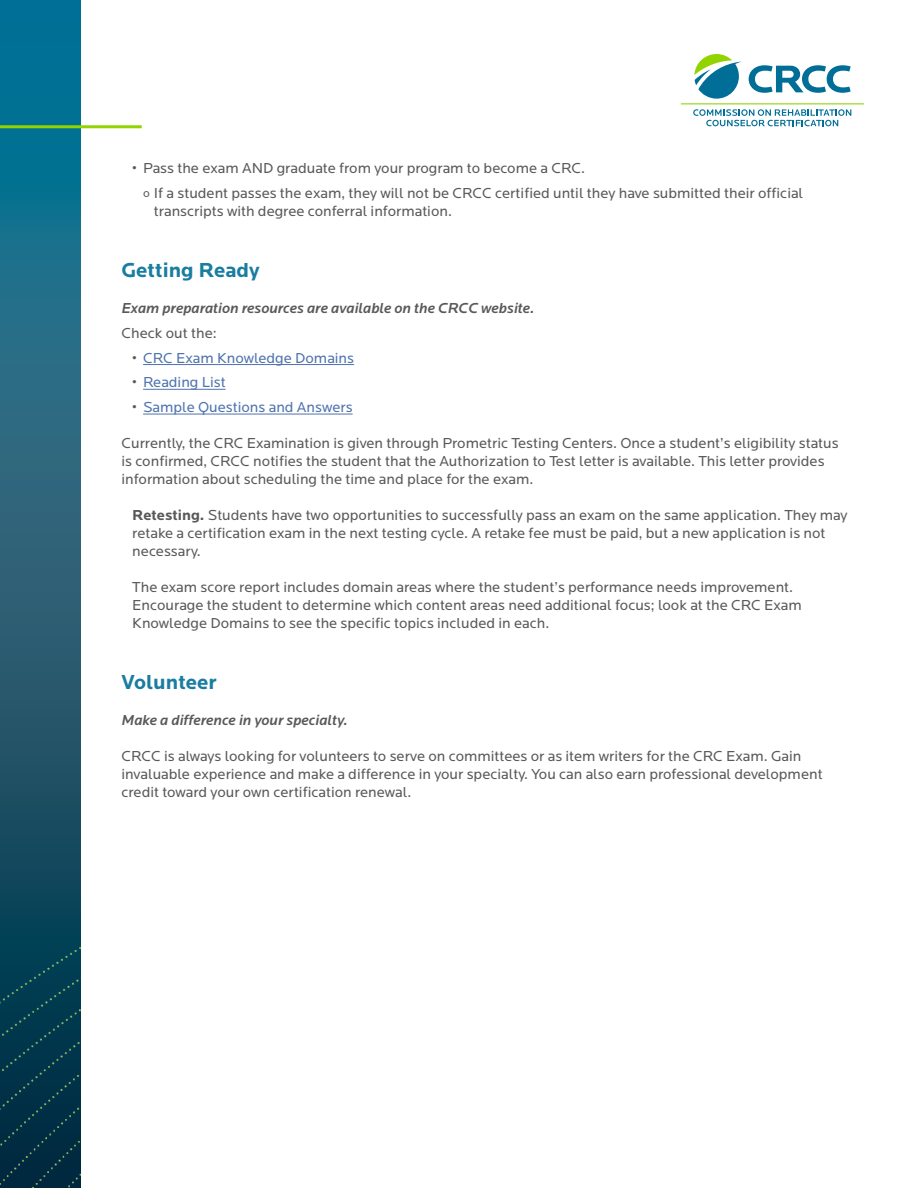
<style>
.page{position:relative;width:918px;height:1188px;background:#fff}
.page>*{position:absolute;margin:0;border:0;box-sizing:border-box;transform-origin:0 0}
.t1{font:700 21px "Locator";color:#1a7da0}
.t2{font:15px/18px "Locator";color:#58595b}
.t3{font:italic 500 15px "Locator";color:#58595b}
.t4{font:15px "Locator";color:#4f73ad}
.s1{font-size:12px}
.s2{color:#58595b}
.s3{font-weight:700}
</style>
<div class="page">
<svg style="left:0;top:0;width:81px;height:667px;background:#1c6a85"></svg>
<img style="left:0;top:667px;width:81px;height:521px">
<hr style="left:0;top:125px;width:142px;height:3px;background:#91d400">
<svg style="left:694px;top:54px;width:47px;height:45px"></svg>
<svg style="left:749px;top:65px;width:102px;height:28px"></svg>
<svg style="left:693px;top:109px;width:158px;height:17px"></svg>
<hr style="left:681px;top:103px;width:183px;height:1px;background:#91d400">
<hr style="left:143px;top:364px;width:211px;height:1px;background:#4f73ad">
<hr style="left:143px;top:389px;width:83px;height:1px;background:#4f73ad">
<hr style="left:143px;top:414px;width:210px;height:1px;background:#4f73ad">
<p class="t2" style="left:143px;top:156px;width:662px;line-height:24.8px;text-indent:-11px">• Pass the exam AND graduate from your program to become a CRC.<br><span class="s1">o</span> If a student passes the exam, they will not be CRCC certified until they have submitted their official</p>
<p class="t2" style="left:154px;top:202px;width:300px">transcripts with degree conferral information.</p>
<h1 class="t1" style="left:122px;top:258px;width:140px">Getting Ready</h1>
<p class="t3" style="left:122px;top:300px;width:414px">Exam preparation resources are available on the CRCC website.</p>
<p class="t2" style="left:122px;top:324px;width:97px">Check out the:</p>
<p class="t4" style="left:132px;top:349px;width:223px"><span class="s2">•</span> CRC Exam Knowledge Domains</p>
<p class="t4" style="left:132px;top:374px;width:95px"><span class="s2">•</span> Reading List</p>
<p class="t4" style="left:132px;top:399px;width:222px"><span class="s2">•</span> Sample Questions and Answers</p>
<p class="t2" style="left:122px;top:434px;width:719px">Currently, the CRC Examination is given through Prometric Testing Centers. Once a student’s eligibility status is confirmed, CRCC notifies the student that the Authorization to Test letter is available. This letter provides information about scheduling the time and place for the exam.</p>
<p class="t2" style="left:132px;top:506px;width:717px"><span class="s3">Retesting.</span> Students have two opportunities to successfully pass an exam on the same application. They may retake a certification exam in the next testing cycle. A retake fee must be paid, but a new application is not necessary.</p>
<p class="t2" style="left:132px;top:578px;width:671px">The exam score report includes domain areas where the student’s performance needs improvement.<br>Encourage the student to determine which content areas need additional focus; look at the CRC Exam<br>Knowledge Domains to see the specific topics included in each.</p>
<h1 class="t1" style="left:122px;top:670px;width:97px">Volunteer</h1>
<p class="t3" style="left:122px;top:712px;width:228px">Make a difference in your specialty.</p>
<p class="t2" style="left:122px;top:748px;width:703px">CRCC is always looking for volunteers to serve on committees or as item writers for the CRC Exam. Gain invaluable experience and make a difference in your specialty. You can also earn professional development credit toward your own certification renewal.</p>
</div>
